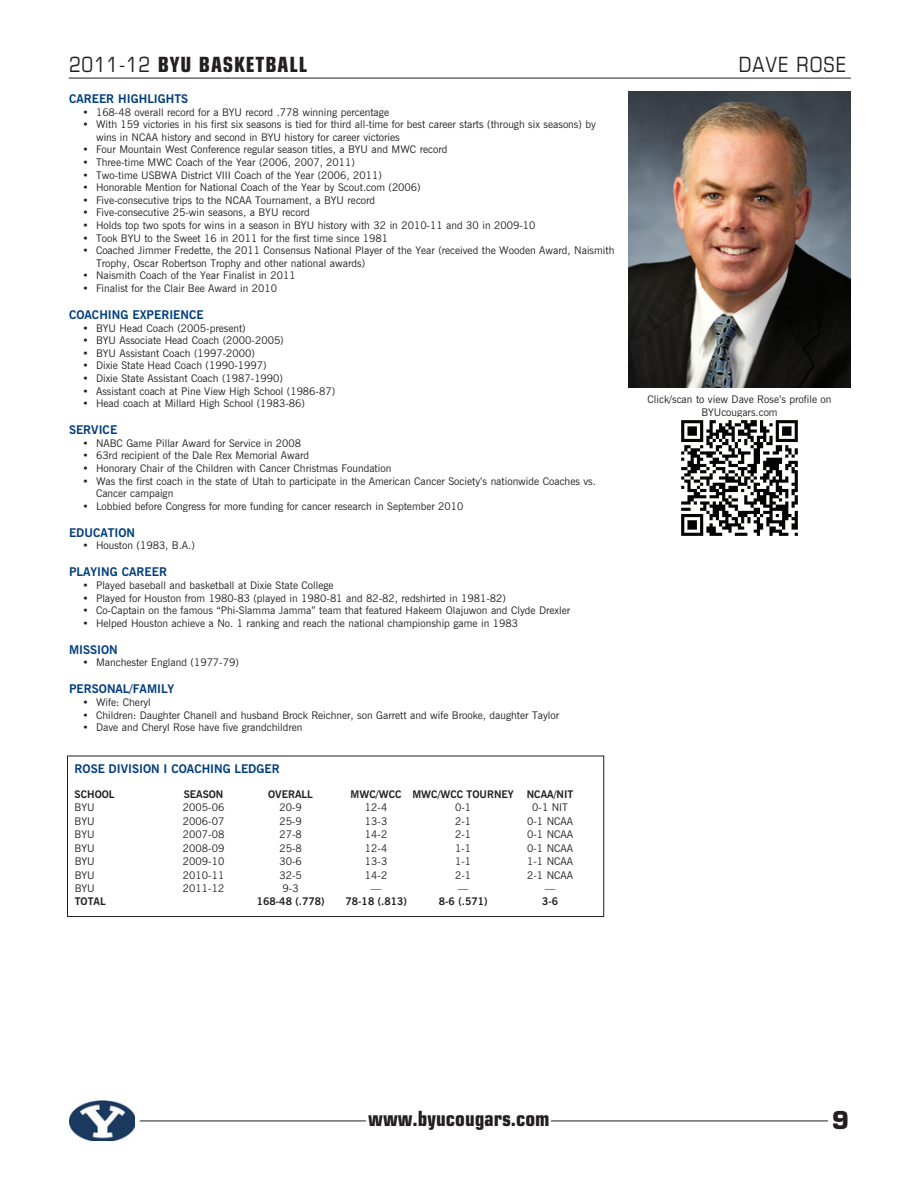
<style>
.page{position:relative;width:918px;height:1188px;background:#fff}
.page>*{position:absolute;margin:0;border:0;box-sizing:border-box;transform-origin:0 0}
.t1{font:700 24px "Eurostile";color:#231f20}
.t2{font:700 condensed 21px "Eurostile";letter-spacing:.04em;color:#231f20}
.t3{font:700 condensed 21px "Eurostile";color:#231f20}
.t4{font:condensed 21px "Eurostile";letter-spacing:.04em;color:#231f20}
.t5{font:700 12px "News Gothic BT";color:#013d7d}
.t6{font:10.5px/12.6px "News Gothic BT";color:#231f20}
.t7{font:700 10.5px "News Gothic BT";color:#231f20}
.s1{font-weight:400}
</style>
<div class="page">
<hr style="left:140px;top:1121px;width:710px;height:1px;background:#231f20">
<img style="left:69px;top:1100px;width:66px;height:41px">
<div style="left:367px;top:1107px;width:184px;height:20px;background:#fff"></div>
<div style="left:828px;top:1106px;width:22px;height:24px;background:#fff"></div>
<hr style="left:69px;top:78px;width:782px;height:1px;background:#231f20">
<img style="left:628px;top:92px;width:223px;height:296px">
<div style="left:67px;top:756px;width:537px;height:161px;border:1px solid #231f20"></div>
<img style="left:681px;top:420px;width:117px;height:116px">
<h2 class="t2" style="left:69px;top:52px;width:240px"><span class="s1">2011-12</span> BYU Basketball</h2>
<h2 class="t4" style="left:739px;top:52px;width:109px">DAVE ROSE</h2>
<p class="t5" style="left:69px;top:91px;width:113px">CAREER H IGHLIGHTS</p>
<p class="t6" style="left:83px;top:105px;width:308px">• 168-48 overall record for a BYU record .778 winning percentage</p>
<p class="t6" style="left:96px;top:118px;width:501px;text-indent:-14px">• With 159 victories in his first six seasons is tied for third all-time for best career starts (through six seasons) by wins in NCAA history and second in BYU history for career victories</p>
<p class="t6" style="left:83px;top:143px;width:367px">• Four Mountain West Conference regular season titles, a BYU and MWC record</p>
<p class="t6" style="left:83px;top:156px;width:274px">• Three-time MWC Coach of the Year (2006, 2007, 2011)</p>
<p class="t6" style="left:83px;top:168px;width:301px">• Two-time USBWA District VIII Coach of the Year (2006, 2011)</p>
<p class="t6" style="left:83px;top:181px;width:340px">• Honorable Mention for National Coach of the Year by Scout.com (2006)</p>
<p class="t6" style="left:83px;top:194px;width:294px">• Five-consecutive trips to the NCAA Tournament, a BYU record</p>
<p class="t6" style="left:83px;top:206px;width:229px">• Five-consecutive 25-win seasons, a BYU record</p>
<p class="t6" style="left:83px;top:219px;width:455px">• Holds top two spots for wins in a season in BYU history with 32 in 2010-11 and 30 in 2009-10</p>
<p class="t6" style="left:83px;top:231px;width:307px">• Took BYU to the Sweet 16 in 2011 for the first time since 1981</p>
<p class="t6" style="left:96px;top:244px;width:520px;text-indent:-13px">• Coached Jimmer Fredette, the 2011 Consensus National Player of the Year (received the Wooden Award, Naismith<br>Trophy, Oscar Robertson Trophy and other national awards)</p>
<p class="t6" style="left:83px;top:269px;width:215px">• Naismith Coach of the Year Finalist in 2011</p>
<p class="t6" style="left:83px;top:282px;width:196px">• Finalist for the Clair Bee Award in 2010</p>
<p class="t5" style="left:69px;top:307px;width:136px">COACHING EXPERIENCE</p>
<p class="t6" style="left:83px;top:321px;width:165px">• BYU Head Coach (2005-present)</p>
<p class="t6" style="left:83px;top:334px;width:203px">• BYU Associate Head Coach (2000-2005)</p>
<p class="t6" style="left:83px;top:347px;width:174px">• BYU Assistant Coach (1997-2000)</p>
<p class="t6" style="left:83px;top:359px;width:186px">• Dixie State Head Coach (1990-1997)</p>
<p class="t6" style="left:83px;top:372px;width:202px">• Dixie State Assistant Coach (1987-1990)</p>
<p class="t6" style="left:83px;top:384px;width:254px">• Assistant coach at Pine View High School (1986-87)</p>
<p class="t6" style="left:83px;top:397px;width:224px">• Head coach at Millard High School (1983-86)</p>
<p class="t5" style="left:69px;top:423px;width:50px">SERVICE</p>
<p class="t6" style="left:83px;top:437px;width:220px">• NABC Game Pillar Award for Service in 2008</p>
<p class="t6" style="left:83px;top:449px;width:228px">• 63rd recipient of the Dale Rex Memorial Award</p>
<p class="t6" style="left:83px;top:462px;width:310px">• Honorary Chair of the Children with Cancer Christmas Foundation</p>
<p class="t6" style="left:96px;top:474px;width:502px;text-indent:-14px">• Was the first coach in the state of Utah to participate in the American Cancer Society’s nationwide Coaches vs.<br>Cancer campaign</p>
<p class="t6" style="left:83px;top:500px;width:383px">• Lobbied before Congress for more funding for cancer research in September 2010</p>
<p class="t5" style="left:69px;top:525px;width:9px">EDUCAT</p>
<p class="t5" style="left:115px;top:525px;width:22px">ION</p>
<p class="t6" style="left:83px;top:539px;width:114px">• Houston (1983, B.A.)</p>
<p class="t5" style="left:69px;top:565px;width:96px">PLAYING CAREER</p>
<p class="t6" style="left:83px;top:579px;width:253px">• Played baseball and basketball at Dixie State College</p>
<p class="t6" style="left:83px;top:591px;width:425px">• Played for Houston from 1980-83 (played in 1980-81 and 82-82, redshirted in 1981-82)</p>
<p class="t6" style="left:83px;top:604px;width:489px">• Co-Captain on the famous “Phi-Slamma Jamma” team that featured Hakeem Olajuwon and Clyde Drexler</p>
<p class="t6" style="left:83px;top:617px;width:437px">• Helped Houston achieve a No. 1 ranking and reach the national championship game in 1983</p>
<p class="t5" style="left:69px;top:642px;width:50px">MISSION</p>
<p class="t6" style="left:83px;top:656px;width:158px">• Manchester England (1977-79)</p>
<p class="t5" style="left:69px;top:682px;width:100px">PERSONAL/FAM ILY</p>
<p class="t6" style="left:83px;top:696px;width:70px">• Wife: Cheryl</p>
<p class="t6" style="left:83px;top:708px;width:478px">• Children: Daughter Chanell and husband Brock Reichner, son Garrett and wife Brooke, daughter Taylor</p>
<p class="t6" style="left:83px;top:721px;width:222px">• Dave and Cheryl Rose have five grandchildren</p>
<p class="t5" style="left:75px;top:761px;width:71px">ROSE DIVISIONI</p>
<p class="t5" style="left:171px;top:761px;width:37px">COACHING</p>
<p class="t5" style="left:234px;top:761px;width:47px">LEDGER</p>
<p class="t7" style="left:75px;top:788px;width:38px">SCHOOL</p>
<p class="t7" style="left:184px;top:788px;width:61px">SEASON OV</p>
<p class="t7" style="left:282px;top:788px;width:13px">ERALL</p>
<p class="t7" style="left:351px;top:788px;width:167px">MWC/WCC MWC/WCC TOUR NEYN</p>
<p class="t7" style="left:534px;top:788px;width:41px">CAA/NI T</p>
<p class="t6" style="left:75px;top:801px;width:21px">BYU</p>
<p class="t6" style="left:183px;top:801px;width:43px">2005-06</p>
<p class="t6" style="left:279px;top:801px;width:24px">20-9</p>
<p class="t6" style="left:365px;top:801px;width:24px">12-4</p>
<p class="t6" style="left:455px;top:801px;width:18px">0-1</p>
<p class="t6" style="left:532px;top:801px;width:37px">0-1 NIT</p>
<p class="t6" style="left:75px;top:815px;width:21px">BYU</p>
<p class="t6" style="left:183px;top:815px;width:43px">2006-07</p>
<p class="t6" style="left:279px;top:815px;width:24px">25-9</p>
<p class="t6" style="left:365px;top:815px;width:24px">13-3</p>
<p class="t6" style="left:455px;top:815px;width:18px">2-1</p>
<p class="t6" style="left:527px;top:815px;width:48px">0-1 NCAA</p>
<p class="t6" style="left:75px;top:828px;width:21px">BYU</p>
<p class="t6" style="left:183px;top:828px;width:43px">2007-08</p>
<p class="t6" style="left:279px;top:828px;width:24px">27-8</p>
<p class="t6" style="left:365px;top:828px;width:24px">14-2</p>
<p class="t6" style="left:455px;top:828px;width:18px">2-1</p>
<p class="t6" style="left:527px;top:828px;width:48px">0-1 NCAA</p>
<p class="t6" style="left:75px;top:842px;width:21px">BYU</p>
<p class="t6" style="left:183px;top:842px;width:43px">2008-09</p>
<p class="t6" style="left:279px;top:842px;width:24px">25-8</p>
<p class="t6" style="left:365px;top:842px;width:24px">12-4</p>
<p class="t6" style="left:455px;top:842px;width:18px">1-1</p>
<p class="t6" style="left:527px;top:842px;width:48px">0-1 NCAA</p>
<p class="t6" style="left:75px;top:855px;width:21px">BYU</p>
<p class="t6" style="left:183px;top:855px;width:43px">2009-10</p>
<p class="t6" style="left:279px;top:855px;width:24px">30-6</p>
<p class="t6" style="left:365px;top:855px;width:24px">13-3</p>
<p class="t6" style="left:455px;top:855px;width:18px">1-1</p>
<p class="t6" style="left:527px;top:855px;width:48px">1-1 NCAA</p>
<p class="t6" style="left:75px;top:869px;width:21px">BYU</p>
<p class="t6" style="left:183px;top:869px;width:43px">2010-11</p>
<p class="t6" style="left:279px;top:869px;width:24px">32-5</p>
<p class="t6" style="left:365px;top:869px;width:24px">14-2</p>
<p class="t6" style="left:455px;top:869px;width:18px">2-1</p>
<p class="t6" style="left:527px;top:869px;width:48px">2-1 NCAA</p>
<p class="t6" style="left:75px;top:882px;width:21px">BYU</p>
<p class="t6" style="left:183px;top:882px;width:43px">2011-12</p>
<p class="t6" style="left:283px;top:882px;width:18px">9-3</p>
<p class="t6" style="left:371px;top:882px;width:12px">—</p>
<p class="t6" style="left:458px;top:882px;width:12px">—</p>
<p class="t6" style="left:545px;top:882px;width:12px">—</p>
<p class="t7" style="left:75px;top:895px;width:33px">TOTAL</p>
<p class="t7" style="left:257px;top:895px;width:69px">168-48 (.778)</p>
<p class="t7" style="left:345px;top:895px;width:63px">78-18 (.813)</p>
<p class="t7" style="left:439px;top:895px;width:50px">8-6 (.571)</p>
<p class="t7" style="left:542px;top:895px;width:18px">3-6</p>
<p class="t6" style="left:648px;top:393px;width:185px;text-align:center">Click/scan to view Dave Rose’s profile on<br>BYUcougars.com</p>
<h2 class="t3" style="left:368px;top:1106px;width:183px">www.byucougars.com</h2>
<h1 class="t1" style="left:832px;top:1105px;width:19px">9</h1>
</div>
